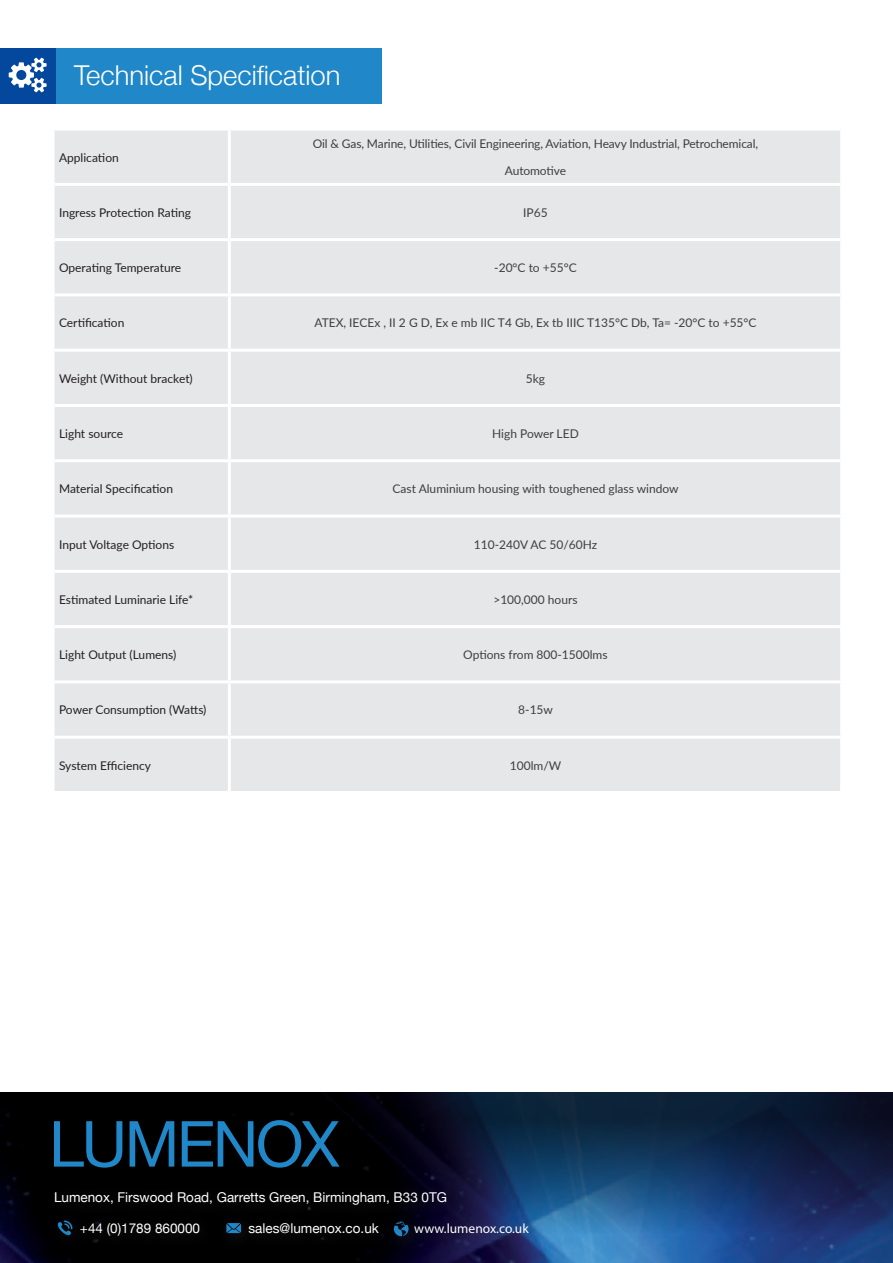
<style>
.page{position:relative;width:893px;height:1263px;background:#fff}
.page>*{position:absolute;margin:0;border:0;box-sizing:border-box;transform-origin:0 0}
.t1{font:300 27.45px "Helvetica Neue";color:#fff}
.t2{font:13.5px "Helvetica Neue";color:#fff}
.t3{font:13.5px "Myriad Pro";color:#fff}
.t4{font:12px "Lato";color:#3e3e3f}
.t5{font:12px "Lato";color:#231f20}
</style>
<div class="page">
<div style="left:0;top:49px;width:381px;height:55px;background:#2088c9"></div>
<div style="left:0;top:49px;width:55px;height:55px;background:#04489e"></div>
<div style="left:55px;top:131px;width:785px;height:660px;background:#e6e7e9"></div>
<hr style="left:228px;top:131px;width:3px;height:52px;background:#fff">
<hr style="left:55px;top:183px;width:174px;height:3px;background:#fff">
<hr style="left:229px;top:183px;width:614px;height:3px;background:#fff">
<hr style="left:228px;top:186px;width:3px;height:52px;background:#fff">
<hr style="left:55px;top:238px;width:174px;height:3px;background:#fff">
<hr style="left:229px;top:238px;width:614px;height:3px;background:#fff">
<hr style="left:228px;top:241px;width:3px;height:52px;background:#fff">
<hr style="left:55px;top:293px;width:174px;height:3px;background:#fff">
<hr style="left:229px;top:293px;width:614px;height:3px;background:#fff">
<hr style="left:228px;top:296px;width:3px;height:53px;background:#fff">
<hr style="left:55px;top:349px;width:174px;height:3px;background:#fff">
<hr style="left:229px;top:349px;width:614px;height:3px;background:#fff">
<hr style="left:228px;top:352px;width:3px;height:52px;background:#fff">
<hr style="left:55px;top:404px;width:174px;height:3px;background:#fff">
<hr style="left:229px;top:404px;width:614px;height:3px;background:#fff">
<hr style="left:228px;top:407px;width:3px;height:52px;background:#fff">
<hr style="left:55px;top:459px;width:174px;height:3px;background:#fff">
<hr style="left:229px;top:459px;width:614px;height:3px;background:#fff">
<hr style="left:228px;top:462px;width:3px;height:52px;background:#fff">
<hr style="left:228px;top:517px;width:3px;height:53px;background:#fff">
<hr style="left:55px;top:570px;width:174px;height:3px;background:#fff">
<hr style="left:229px;top:570px;width:614px;height:3px;background:#fff">
<hr style="left:228px;top:573px;width:3px;height:52px;background:#fff">
<hr style="left:55px;top:625px;width:174px;height:3px;background:#fff">
<hr style="left:229px;top:625px;width:614px;height:3px;background:#fff">
<hr style="left:228px;top:628px;width:3px;height:52px;background:#fff">
<hr style="left:55px;top:680px;width:174px;height:3px;background:#fff">
<hr style="left:229px;top:680px;width:614px;height:3px;background:#fff">
<hr style="left:228px;top:683px;width:3px;height:53px;background:#fff">
<hr style="left:228px;top:739px;width:3px;height:52px;background:#fff">
<hr style="left:55px;top:514px;width:174px;height:3px;background:#fff">
<hr style="left:55px;top:736px;width:174px;height:3px;background:#fff">
<hr style="left:229px;top:514px;width:614px;height:3px;background:#fff">
<hr style="left:229px;top:736px;width:614px;height:3px;background:#fff">
<svg style="left:9px;top:58px;width:38px;height:34px"></svg>
<img style="left:0;top:1233px;width:893px;height:30px">
<svg style="left:0;top:1093px;width:893px;height:140px;background:#0d203b"></svg>
<svg style="left:54px;top:1120px;width:286px;height:47px;background:#0b2e45"></svg>
<svg style="left:44px;top:1181px;width:500px;height:71px;background:#070a17"></svg>
<svg style="left:57px;top:1220px;width:16px;height:16px"></svg>
<svg style="left:226px;top:1223px;width:15px;height:10px"></svg>
<svg style="left:394px;top:1221px;width:15px;height:15px"></svg>
<p class="t1" style="left:74px;top:53px;width:268px">Technical Specification</p>
<p class="t5" style="left:59px;top:149px;width:61px">Application</p>
<p class="t4" style="left:313px;top:135px;width:447px">Oil &amp; Gas, Marine, Utilities, Civil Engineering, Aviation, Heavy Industrial, Petrochemical,</p>
<p class="t4" style="left:505px;top:162px;width:63px">Automotive</p>
<p class="t5" style="left:59px;top:204px;width:133px">Ingress Protection Rating</p>
<p class="t4" style="left:523px;top:204px;width:26px">IP65</p>
<p class="t5" style="left:59px;top:259px;width:124px">Operating Temperature</p>
<p class="t4" style="left:494px;top:259px;width:84px">-20°C to +55°C</p>
<p class="t5" style="left:59px;top:314px;width:67px">Certification</p>
<p class="t4" style="left:314px;top:314px;width:444px">ATEX, IECEx , II 2 G D, Ex e mb IIC T4 Gb, Ex tb IIIC T135°C Db, Ta= -20°C to +55°C</p>
<p class="t5" style="left:59px;top:370px;width:135px">Weight (Without bracket)</p>
<p class="t4" style="left:526px;top:370px;width:21px">5kg</p>
<p class="t5" style="left:59px;top:425px;width:66px">Light source</p>
<p class="t4" style="left:492px;top:425px;width:88px">High Power LED</p>
<p class="t5" style="left:59px;top:480px;width:115px">Material Specification</p>
<p class="t4" style="left:393px;top:480px;width:288px">Cast Aluminium housing with toughened glass window</p>
<p class="t5" style="left:59px;top:536px;width:117px">Input Voltage Options</p>
<p class="t4" style="left:474px;top:536px;width:125px">110-240V AC 50/60Hz</p>
<p class="t5" style="left:59px;top:591px;width:136px">Estimated Luminarie Life*</p>
<p class="t4" style="left:493px;top:591px;width:86px">&gt;100,000 hours</p>
<p class="t5" style="left:59px;top:646px;width:119px">Light Output (Lumens)</p>
<p class="t4" style="left:463px;top:646px;width:146px">Options from 800-1500lms</p>
<p class="t5" style="left:59px;top:701px;width:149px">Power Consumption (Watts)</p>
<p class="t4" style="left:518px;top:701px;width:36px">8-15w</p>
<p class="t5" style="left:59px;top:757px;width:93px">System Efficiency</p>
<p class="t4" style="left:510px;top:757px;width:53px">100lm/W</p>
<p class="t2" style="left:54px;top:1188px;width:395px">Lumenox, Firswood Road, Garretts Green, Birmingham, B33 0TG</p>
<p class="t2" style="left:80px;top:1218px;width:122px">+44 (0)1789 860000</p>
<p class="t2" style="left:249px;top:1218px;width:132px">sales@lumenox.co.uk</p>
<p class="t3" style="left:414px;top:1220px;width:116px">www.lumenox.co.uk</p>
</div>
